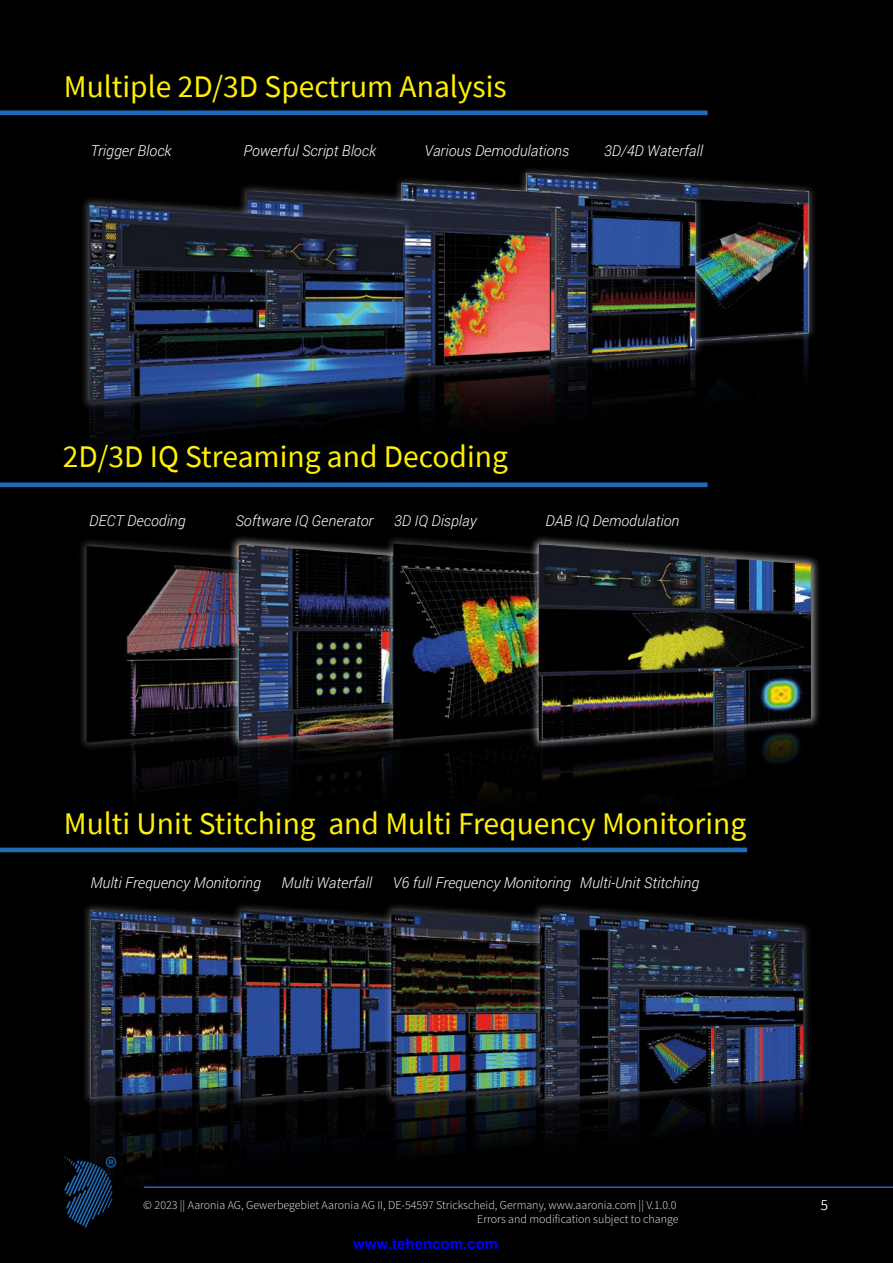
<style>
.page{position:relative;width:893px;height:1263px;background:#000001}
.page>*{position:absolute;margin:0;border:0;box-sizing:border-box;transform-origin:0 0}
.t1{font:31.5px "Source Sans Pro";color:#fff101}
.t2{font:600 27px "Source Sans Pro";color:#1f6bb5}
.t3{font:italic 300 15px "Roboto";color:#fff}
.t4{font:700 15px "Arial";color:#00f}
.t5{font:300 15px "Source Sans Pro";color:#fff}
.t6{font:300 12px/14.4px "Source Sans Pro";color:#fff;text-align:right}
</style>
<div class="page">
<svg style="left:64px;top:1156px;width:49px;height:71px"></svg>
<hr style="left:144px;top:1186px;width:749px;height:2px;background:#1f6bb5">
<img style="left:79px;top:169px;width:735px;height:319px">
<img style="left:81px;top:537px;width:738px;height:262px">
<img style="left:82px;top:905px;width:729px;height:283px">
<svg style="left:0;top:482px;width:708px;height:5px;background:#1c61a4"></svg>
<svg style="left:0;top:110px;width:708px;height:5px;background:#1b60a2"></svg>
<svg style="left:0;top:847px;width:747px;height:5px;background:#1b5ea0"></svg>
<h1 class="t1" style="left:64px;top:66px;width:444px">Multiple 2D/3D Spectrum Analysis</h1>
<p class="t3" style="left:90px;top:140px;width:83px">Trigger Block</p>
<p class="t3" style="left:243px;top:140px;width:134px">Powerful Script Block</p>
<p class="t3" style="left:425px;top:140px;width:146px">Various Demodulations</p>
<p class="t3" style="left:604px;top:140px;width:100px">3D/4D Waterfall</p>
<h1 class="t1" style="left:63px;top:436px;width:446px">2D/3D IQ Streaming and Decoding</h1>
<p class="t3" style="left:89px;top:510px;width:98px">DECT Decoding</p>
<p class="t3" style="left:235px;top:510px;width:139px">Software IQ Generator</p>
<p class="t3" style="left:394px;top:510px;width:84px">3D IQ Display</p>
<p class="t3" style="left:546px;top:510px;width:135px">DAB IQ Demodulation</p>
<h1 class="t1" style="left:64px;top:803px;width:684px">Multi Unit Stitching and Multi Frequency Monitoring</h1>
<p class="t3" style="left:90px;top:872px;width:172px">Multi Frequency Monitoring</p>
<p class="t3" style="left:282px;top:872px;width:92px">Multi Waterfall</p>
<p class="t3" style="left:393px;top:872px;width:308px">V6 full Frequency Monitoring Multi-Unit Stitching</p>
<h2 class="t2" style="left:105px;top:1149px;width:13px">®</h2>
<p class="t6" style="left:143px;top:1198px;width:537px">© 2023 || Aaronia AG, Gewerbegebiet Aaronia AG II, DE-54597 Strickscheid, Germany, www.aaronia.com || V.1.0.0<br>Errors and modification subject to change</p>
<p class="t4" style="left:353px;top:1234px;width:147px">www.tehencom.com</p>
<p class="t5" style="left:821px;top:1195px;width:9px">5</p>
</div>
